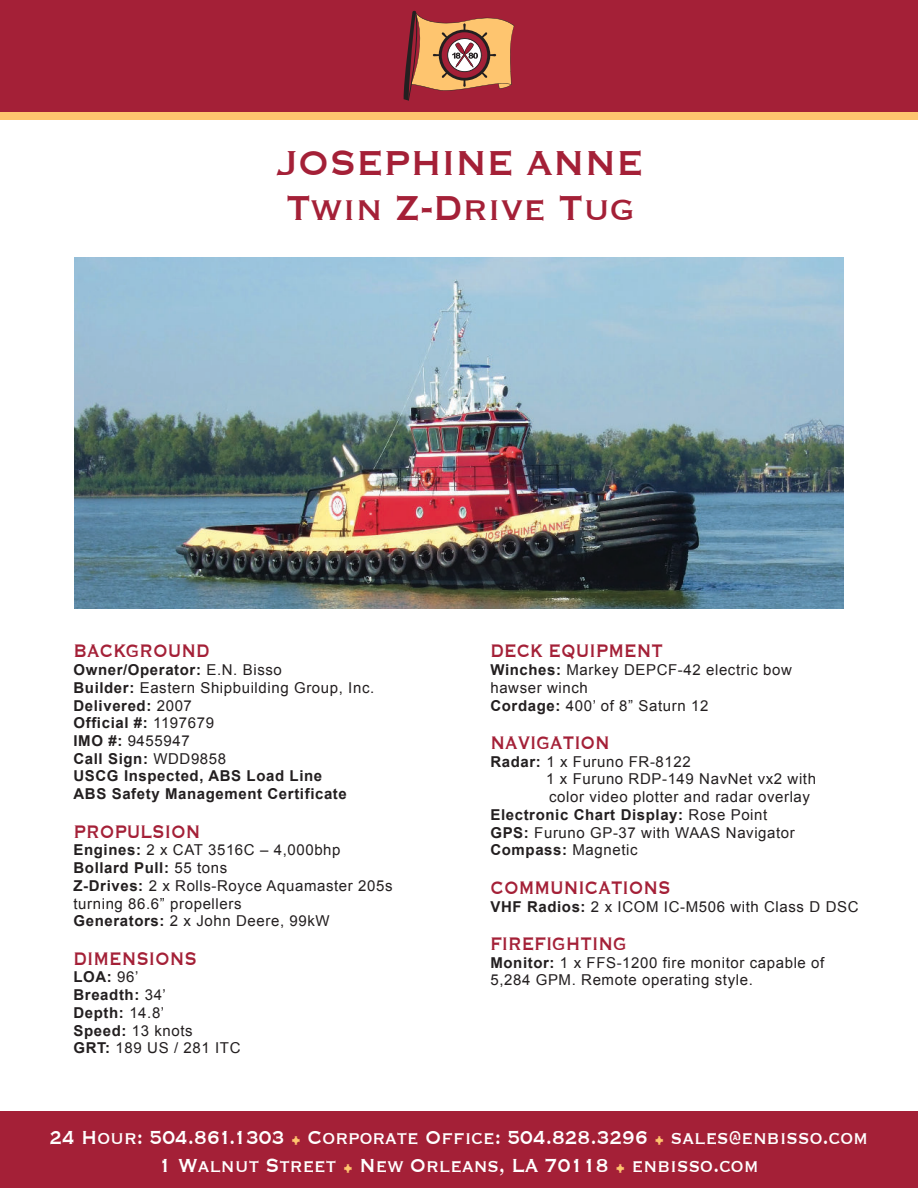
<style>
.page{position:relative;width:918px;height:1188px;background:#fff}
.page>*{position:absolute;margin:0;border:0;box-sizing:border-box;transform-origin:0 0}
.t1{font:45px/45.3px "Copperplate";color:#a42037;scale:.9 1}
.t2{font:24.6px/27.8px "Copperplate";color:#fff;text-align:center;scale:.85 1}
.t3{font:23.55px "Copperplate";color:#a42037;scale:.8 1}
.t4{font:15px/17.7px "Arial";letter-spacing:.04em;color:#231f20}
.t5{font:700 15px/17.7px "Arial";letter-spacing:.04em;color:#231f20}
.s1{font-weight:400}
.s2{font-weight:700}
.s3{color:#fec56f}
</style>
<div class="page">
<div style="left:0;top:0;width:918px;height:120px;background:#fec56f"></div>
<div style="left:0;top:1111px;width:918px;height:77px;background:#a42037"></div>
<div style="left:0;top:0;width:918px;height:111px;background:#a42037"></div>
<svg style="left:403px;top:10px;width:111px;height:91px"></svg>
<img style="left:74px;top:258px;width:770px;height:351px">
<h1 class="t1" style="left:278px;top:137px;width:408px">JOSEPHINE ANNE<br>Twin Z-Drive Tug</h1>
<h3 class="t3" style="left:74px;top:635px;width:172px">BACKGROUND</h3>
<p class="t5" style="left:73px;top:662px;width:302px">Owner/Operator: <span class="s1">E.N. Bisso<br></span>Builder: <span class="s1">Eastern Shipbuilding Group, Inc.<br></span>Delivered: <span class="s1">2007<br></span>Official #: <span class="s1">1197679<br></span>IMO #: <span class="s1">9455947<br></span>Call Sign: <span class="s1">WDD9858<br></span>USCG Inspected, ABS Load Line<br>ABS Safety Management Certificate</p>
<h3 class="t3" style="left:74px;top:816px;width:160px">PROPULSION</h3>
<p class="t4" style="left:74px;top:843px;width:321px"><span class="s2">Engines:</span> 2 x CAT 3516C – 4,000bhp<br><span class="s2">Bollard Pull:</span> 55 tons<br><span class="s2">Z-Drives:</span> 2 x Rolls-Royce Aquamaster 205s turning 86.6” propellers<br><span class="s2">Generators:</span> 2 x John Deere, 99kW</p>
<h3 class="t3" style="left:74px;top:943px;width:156px">DIMENSIONS</h3>
<p class="t4" style="left:74px;top:970px;width:169px"><span class="s2">LOA:</span> 96’<br><span class="s2">Breadth:</span> 34’<br><span class="s2">Depth:</span> 14.8’<br><span class="s2">Speed:</span> 13 knots<br><span class="s2">GRT:</span> 189 US / 281 ITC</p>
<h3 class="t3" style="left:490px;top:635px;width:217px">DECK EQUIPMENT</h3>
<p class="t4" style="left:490px;top:662px;width:303px"><span class="s2">Winches:</span> Markey DEPCF-42 electric bow hawser winch<br><span class="s2">Cordage:</span> 400’ of 8” Saturn 12</p>
<h3 class="t3" style="left:490px;top:727px;width:151px">NAVIGATION</h3>
<p class="t4" style="left:490px;top:754px;width:202px"><span class="s2">Radar:</span> 1 x Furuno FR-8122</p>
<p class="t4" style="left:546px;top:772px;width:271px">1 x Furuno RDP-149 NavNet vx2 with</p>
<p class="t4" style="left:549px;top:789px;width:262px">color video plotter and radar overlay</p>
<p class="t5" style="left:490px;top:807px;width:278px">Electronic Chart Display: <span class="s1">Rose Point</span></p>
<p class="t4" style="left:490px;top:825px;width:306px"><span class="s2">GPS:</span> Furuno GP-37 with WAAS Navigator</p>
<p class="t5" style="left:490px;top:843px;width:149px">Compass: <span class="s1">Magnetic</span></p>
<h3 class="t3" style="left:490px;top:872px;width:227px">COMMUNICATIONS</h3>
<p class="t4" style="left:490px;top:899px;width:370px"><span class="s2">VHF Radios:</span> 2 x ICOM IC-M506 with Class D DSC</p>
<h3 class="t3" style="left:490px;top:928px;width:172px">FIREFIGHTING</h3>
<p class="t4" style="left:490px;top:955px;width:335px"><span class="s2">Monitor:</span> 1 x FFS-1200 fire monitor capable of<br>5,284 GPM. Remote operating style.</p>
<h2 class="t2" style="left:49px;top:1122px;width:965px">24 Hour: 504.861.1303 <span class="s3">•</span> Corporate Office: 504.828.3296 <span class="s3">•</span> sales@enbisso.com<br>1 Walnut Street <span class="s3">•</span> New Orleans, LA 70118 <span class="s3">•</span> enbisso.com</h2>
</div>
